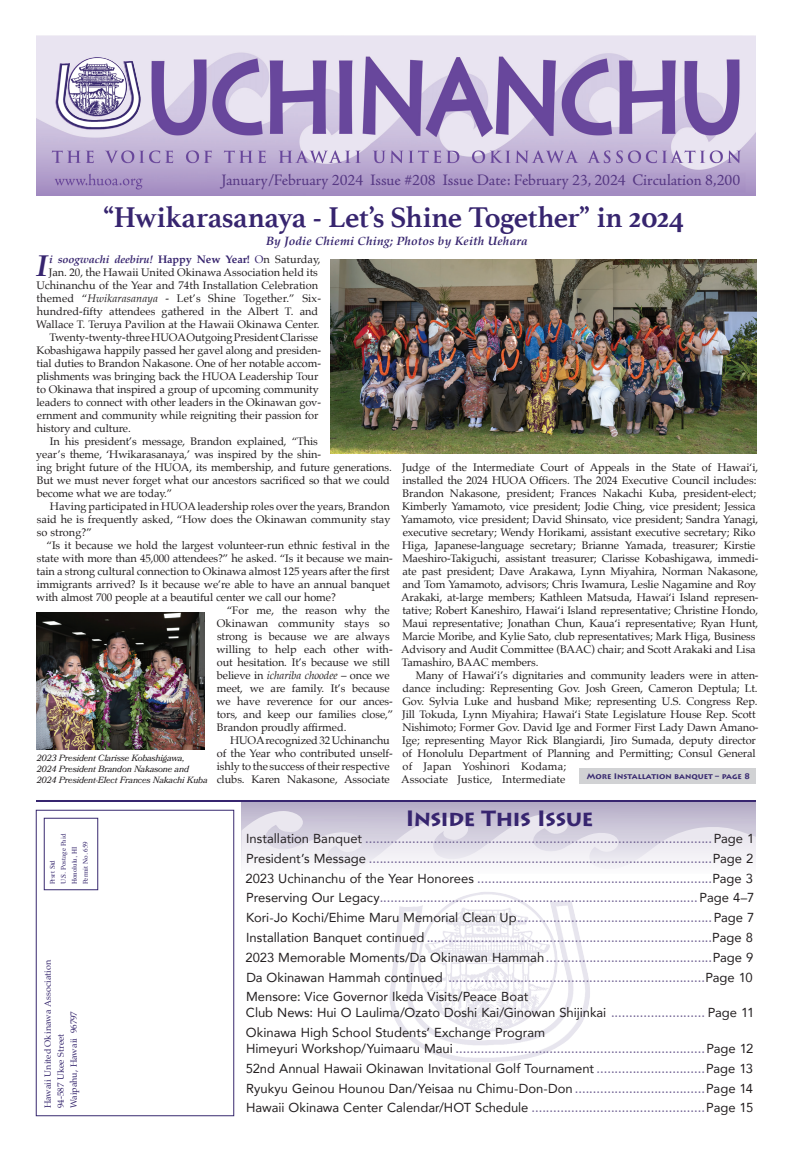
<style>
.page{position:relative;width:792px;height:1152px;background:#fff}
.page>*{position:absolute;margin:0;border:0;box-sizing:border-box;transform-origin:0 0}
.Title-Cover_Header{font:700 30px "Athelas";letter-spacing:-.015em;color:#37256f}
.Body-First_Paragraph{font:italic 700 30px "Palatino";color:#37256f}
.Listings{font:700 22px "Lithos Pro";letter-spacing:-.035em;color:#37256f}
.t1{font:16px "Adobe Jenson Pro";color:#563883}
.t2{font:13px "Avenir";color:#68598c}
.t3{font:13px/16px "Avenir";color:#231f20}
.Title-Cover_Header-2{font:italic 700 12px "Palatino";letter-spacing:.005em;color:#37256f}
.Body_Indent{font:11px/13px "Palatino";letter-spacing:-.01em;color:#231f20}
.Body-First_Paragraph-2{font:11px/13px "Palatino";color:#231f20;text-align:right}
.t4{font:italic 9px/11px "Bookmania";letter-spacing:-.02em;color:#231f20}
.t5{font:9px "Palatino";color:#38296f}
.t6{font:700 8px "Lithos Pro";color:#38296f}
.t7{font:7px/11px "Times";color:#38296f}
.s1{font-weight:700;font-style:italic;color:#37256f}
.s2{font-weight:700;color:#37256f}
.s3{color:#37256f}
.s4{font-style:italic}
.s5{color:#231f20}
.s6{color:#68598c}
</style>
<div class="page">
<div style="left:242px;top:801px;width:514px;height:72px;background:#b7aec8"></div>
<svg style="left:242px;top:811px;width:514px;height:62px;background:#e2dfe9"></svg>
<hr style="left:36px;top:800px;width:720px;height:2px;background:#37256f">
<img style="left:36px;top:36px;width:720px;height:160px">
<img style="left:56px;top:57px;width:75px;height:72px">
<div style="left:36px;top:810px;width:198px;height:306px;border:1px solid #38296f"></div>
<div style="left:44px;top:818px;width:54px;height:72px;border:1px solid #38296f"></div>
<img style="left:411px;top:892px;width:157px;height:148px">
<img style="left:330px;top:259px;width:426px;height:194px">
<div style="left:580px;top:768px;width:176px;height:15px;background:#d1d2d4"></div>
<img style="left:36px;top:612px;width:168px;height:137px">
<p class="t1" style="left:222px;top:170px;width:520px">January/February 2024 Issue #208 Issue Date: February 23, 2024 Circulation 8,200</p>
<p class="Title-Cover_Header" style="left:103px;top:193px;width:583px">“Hwikarasanaya - Let’s Shine Together” in 2024</p>
<p class="Title-Cover_Header-2" style="left:266px;top:231px;width:263px">By Jodie Chiemi Ching; Photos by Keith Uehara</p>
<p class="Body-First_Paragraph-2" style="left:36px;top:253px;width:286px"><span class="s1">i soogwachi deebiru!</span> <span class="s2">Happy New Year!</span> <span class="s3">O</span>n Saturday, Jan. 20, the Hawaii United Okinawa Association held its Uchinanchu of the Year and 74th Installation Celebration themed “<span class="s4">Hwikarasanaya</span> - Let’s Shine Together.” Six&shy;hundred-fifty attendees gathered in the Albert T. and Wallace T. Teruya Pavilion at the Hawaii Okinawa Center.</p>
<p class="Body_Indent" style="left:36px;top:331px;width:286px;text-indent:13px">Twenty-twenty-three HUOA Outgoing President Clarisse Kobashigawa happily passed her gavel along and presiden&shy;tial duties to Brandon Nakasone. One of her notable accom&shy;plishments was bringing back the HUOA Leadership Tour to Okinawa that inspired a group of upcoming community leaders to connect with other leaders in the Okinawan gov&shy;ernment and community while reigniting their passion for history and culture.</p>
<p class="Body_Indent" style="left:36px;top:435px;width:357px;text-indent:14px">In his president’s message, Brandon explained, “This<br>year’s theme, ‘Hwikarasanaya,’ was inspired by the shin-<br>ing bright future of the HUOA, its membership, and future generations.<br>But we must never forget what our ancestors sacrificed so that we could become what we are today.”</p>
<p class="Body_Indent" style="left:37px;top:500px;width:355px;text-align:justify;text-indent:13px">Having participated in HUOA leadership roles over the years, Brandon said he is frequently asked, “How does the Okinawan community stay so strong?”</p>
<p class="Body_Indent" style="left:36px;top:539px;width:358px;text-indent:10px">“Is it because we hold the largest volunteer-run ethnic festival in the state with more than 45,000 attendees?” he asked. “Is it because we main&shy;tain a strong cultural connection to Okinawa almost 125 years after the first immigrants arrived? Is it because we’re able to have an annual banquet with almost 700 people at a beautiful center we call our home?</p>
<p class="Body_Indent" style="left:216px;top:604px;width:178px;text-indent:10px">“For me, the reason why the<br>Okinawan community stays so strong is because we are always willing to help each other with&shy;out hesitation. It’s because we still believe in <span class="s4">ichariba choodee</span> – once we meet, we are family. It’s because we have reverence for our ances&shy;tors, and keep our families close,”<br>Brandon proudly affirmed.</p>
<p class="Body_Indent" style="left:217px;top:734px;width:177px;text-indent:13px">HUOA recognized 32 Uchinanchu of the Year who contributed unself&shy;ishly to the success of their respective clubs. Karen Nakasone, Associate</p>
<p class="Body-First_Paragraph" style="left:36px;top:241px;width:13px">I</p>
<p class="t4" style="left:36px;top:752px;width:173px">2023 President Clarisse Kobashigawa,<br>2024 President Brandon Nakasone and<br>2024 President-Elect Frances Nakachi Kuba</p>
<p class="Body_Indent" style="left:401px;top:461px;width:359px">Judge of the Intermediate Court of Appeals in the State of Hawaiʻi, installed the 2024 HUOA Officers. The 2024 Executive Council includes:<br>Brandon Nakasone, president; Frances Nakachi Kuba, president-elect; Kimberly Yamamoto, vice president; Jodie Ching, vice president; Jessica Yamamoto, vice president; David Shinsato, vice president; Sandra Yanagi, executive secretary; Wendy Horikami, assistant executive secretary; Riko Higa, Japanese-language secretary; Brianne Yamada, treasurer; Kirstie Maeshiro-Takiguchi, assistant treasurer; Clarisse Kobashigawa, immedi&shy;ate past president; Dave Arakawa, Lynn Miyahira, Norman Nakasone, and Tom Yamamoto, advisors; Chris Iwamura, Leslie Nagamine and Roy Arakaki, at-large members; Kathleen Matsuda, Hawaiʻi Island represen&shy;tative; Robert Kaneshiro, Hawaiʻi Island representative; Christine Hondo, Maui representative; Jonathan Chun, Kauaʻi representative; Ryan Hunt, Marcie Moribe, and Kylie Sato, club representatives; Mark Higa, Business Advisory and Audit Committee (BAAC) chair; and Scott Arakaki and Lisa Tamashiro, BAAC members.</p>
<p class="Body_Indent" style="left:401px;top:669px;width:359px;text-indent:15px">Many of Hawaiʻi’s dignitaries and community leaders were in atten&shy;dance including: Representing Gov. Josh Green, Cameron Deptula; Lt.<br>Gov. Sylvia Luke and husband Mike; representing U.S. Congress Rep.<br>Jill Tokuda, Lynn Miyahira; Hawaiʻi State Legislature House Rep. Scott Nishimoto; Former Gov. David Ige and Former First Lady Dawn Amano-Ige; representing Mayor Rick Blangiardi, Jiro Sumada, deputy director of Honolulu Department of Planning and Permitting; Consul General of Japan Yoshinori Kodama;<br>Associate Justice, Intermediate</p>
<p class="t6" style="left:587px;top:771px;width:165px">More Installation banquet – page 8</p>
<p class="Listings" style="left:405px;top:805px;width:190px">Inside This Issue</p>
<p class="t7" style="left:46px;top:884px;width:52px;rotate:-90deg">Prsrt Std<br>U.S. Postage Paid</p>
<p class="t7" style="left:68px;top:884px;width:39px;rotate:-90deg">Honolulu, HI</p>
<p class="t7" style="left:79px;top:884px;width:45px;rotate:-90deg">Permit No. 659</p>
<p class="t5" style="left:40px;top:1108px;width:150px;rotate:-90deg">Hawaii United Okinawa Association</p>
<p class="t5" style="left:66px;top:1108px;width:99px;rotate:-90deg">Waipahu, Hawaii 96797</p>
<p class="t5" style="left:53px;top:1108px;width:76px;rotate:-90deg">94-587 Ukee Street</p>
<p class="t2" style="left:246px;top:828px;width:510px"><span class="s5">Installation Banquet</span> ................................................................................................<span class="s5">Page 1</span></p>
<p class="t2" style="left:246px;top:848px;width:509px"><span class="s5">President’s Message</span> ...............................................................................................<span class="s5">Page 2</span></p>
<p class="t2" style="left:246px;top:868px;width:509px"><span class="s5">2023 Uchinanchu of the Year Honorees</span> .................................................................<span class="s5">Page 3</span></p>
<p class="t2" style="left:246px;top:888px;width:510px"><span class="s5">Preserving Our Legacy</span>........................................................................................<span class="s5">Page 4–7</span></p>
<p class="t2" style="left:246px;top:907px;width:510px"><span class="s5">Kori-Jo Kochi/Ehime Maru Memorial Clean Up</span>......................................................<span class="s5">Page 7</span></p>
<p class="t2" style="left:246px;top:927px;width:508px"><span class="s5">Installation Banquet continued</span> ...............................................................................<span class="s5">Page 8</span></p>
<p class="t2" style="left:246px;top:947px;width:509px"><span class="s5">2023 Memorable Moments/Da Okinawan Hammah</span>..............................................<span class="s5">Page 9</span></p>
<p class="t2" style="left:246px;top:967px;width:508px"><span class="s5">Da Okinawan Hammah continued</span> .......................................................................<span class="s5">Page 10</span></p>
<p class="t3" style="left:246px;top:988px;width:510px">Mensore: Vice Governor Ikeda Visits/Peace Boat<br>Club News: Hui O Laulima/Ozato Doshi Kai/Ginowan Shijinkai <span class="s6">..........................</span> Page 11</p>
<p class="t3" style="left:246px;top:1024px;width:509px">Okinawa High School Students’ Exchange Program<br>Himeyuri Workshop/Yuimaaru Maui <span class="s6">.....................................................................</span>Page 12</p>
<p class="t3" style="left:246px;top:1060px;width:508px">52nd Annual Hawaii Okinawan Invitational Golf Tournament <span class="s6">..............................</span>Page 13</p>
<p class="t3" style="left:246px;top:1080px;width:508px">Ryukyu Geinou Hounou Dan/Yeisaa nu Chimu-Don-Don <span class="s6">....................................</span>Page 14</p>
<p class="t2" style="left:246px;top:1098px;width:509px"><span class="s5">Hawaii Okinawa Center Calendar/HOT Schedule</span> ................................................<span class="s5">Page 15</span></p>
</div>
